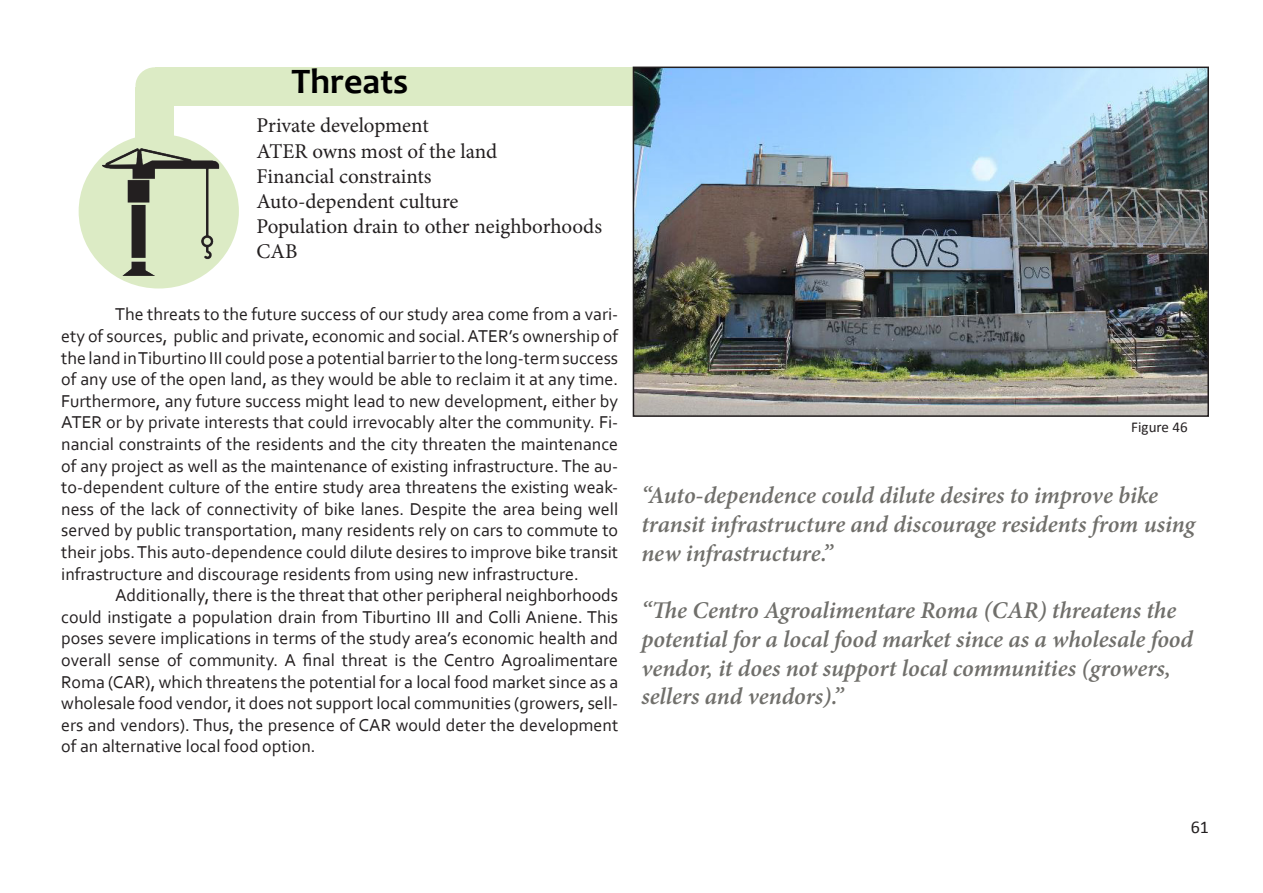
<style>
.page{position:relative;width:1263px;height:893px;background:#fff}
.page>*{position:absolute;margin:0;border:0;box-sizing:border-box;transform-origin:0 0}
.t1{font:700 36px "Candara";color:#000}
.t2{font:italic 600 24px/28.8px "Minion Pro";letter-spacing:-.005em;color:#706f6b}
.t3{font:21px "Minion Pro";letter-spacing:-.005em;color:#231f20}
.t4{font:18px/21.6px "Corbel";color:#231f20;text-align:justify}
.t5{font:18px "Calibri";color:#231f20}
.t6{font:15px "Calibri";color:#231f20}
</style>
<div class="page">
<div style="left:155px;top:67px;width:495px;height:39px;background:#dcebc5"></div>
<div style="left:136px;top:87px;width:38px;height:57px;background:#dcebc5"></div>
<div style="left:135px;top:67px;width:39px;height:37px;background:#dcebc5;border-radius:50%"></div>
<div style="left:79px;top:134px;width:160px;height:154px;background:#dcebc5;border-radius:50%"></div>
<img style="left:101px;top:147px;width:128px;height:128px">
<img style="left:636px;top:70px;width:570px;height:344px">
<div style="left:633px;top:67px;width:576px;height:350px;border:2px solid #231f20"></div>
<p class="t1" style="left:291px;top:59px;width:118px">Threats</p>
<p class="t3" style="left:256px;top:112px;width:174px">Private development</p>
<p class="t3" style="left:256px;top:137px;width:242px">ATER owns most of the land</p>
<p class="t3" style="left:256px;top:162px;width:176px">Financial constraints</p>
<p class="t3" style="left:256px;top:187px;width:203px">Auto-dependent culture</p>
<p class="t3" style="left:256px;top:212px;width:347px">Population drain to other neighborhoods</p>
<p class="t3" style="left:256px;top:238px;width:42px">CAB</p>
<p class="t4" style="left:61px;top:303px;width:558px;text-indent:54px">The threats to the future success of our study area come from a vari&shy;ety of sources, public and private, economic and social. ATER’s ownership of the land in Tiburtino III could pose a potential barrier to the long-term success of any use of the open land, as they would be able to reclaim it at any time.<br>Furthermore, any future success might lead to new development, either by ATER or by private interests that could irrevocably alter the community. Fi&shy;nancial constraints of the residents and the city threaten the maintenance of any project as well as the maintenance of existing infrastructure. The au&shy;to-dependent culture of the entire study area threatens the existing weak&shy;ness of the lack of connectivity of bike lanes. Despite the area being well served by public transportation, many residents rely on cars to commute to their jobs. This auto-dependence could dilute desires to improve bike transit infrastructure and discourage residents from using new infrastructure.</p>
<p class="t4" style="left:61px;top:584px;width:558px;text-indent:54px">Additionally, there is the threat that other peripheral neighborhoods could instigate a population drain from Tiburtino III and Colli Aniene. This poses severe implications in terms of the study area’s economic health and overall sense of community. A final threat is the Centro Agroalimentare Roma (CAR), which threatens the potential for a local food market since as a wholesale food vendor, it does not support local communities (growers, sell&shy;ers and vendors). Thus, the presence of CAR would deter the development of an alternative local food option.</p>
<p class="t6" style="left:1131px;top:417px;width:58px">Figure 46</p>
<p class="t2" style="left:641px;top:481px;width:555px">“Auto-dependence could dilute desires to improve bike transit infrastructure and discourage residents from using new infrastructure.”</p>
<p class="t2" style="left:641px;top:596px;width:553px">“The Centro Agroalimentare Roma (CAR) threatens the potential for a local food market since as a wholesale food vendor, it does not support local communities (growers, sellers and vendors).”</p>
<p class="t5" style="left:1191px;top:815px;width:20px">61</p>
</div>
